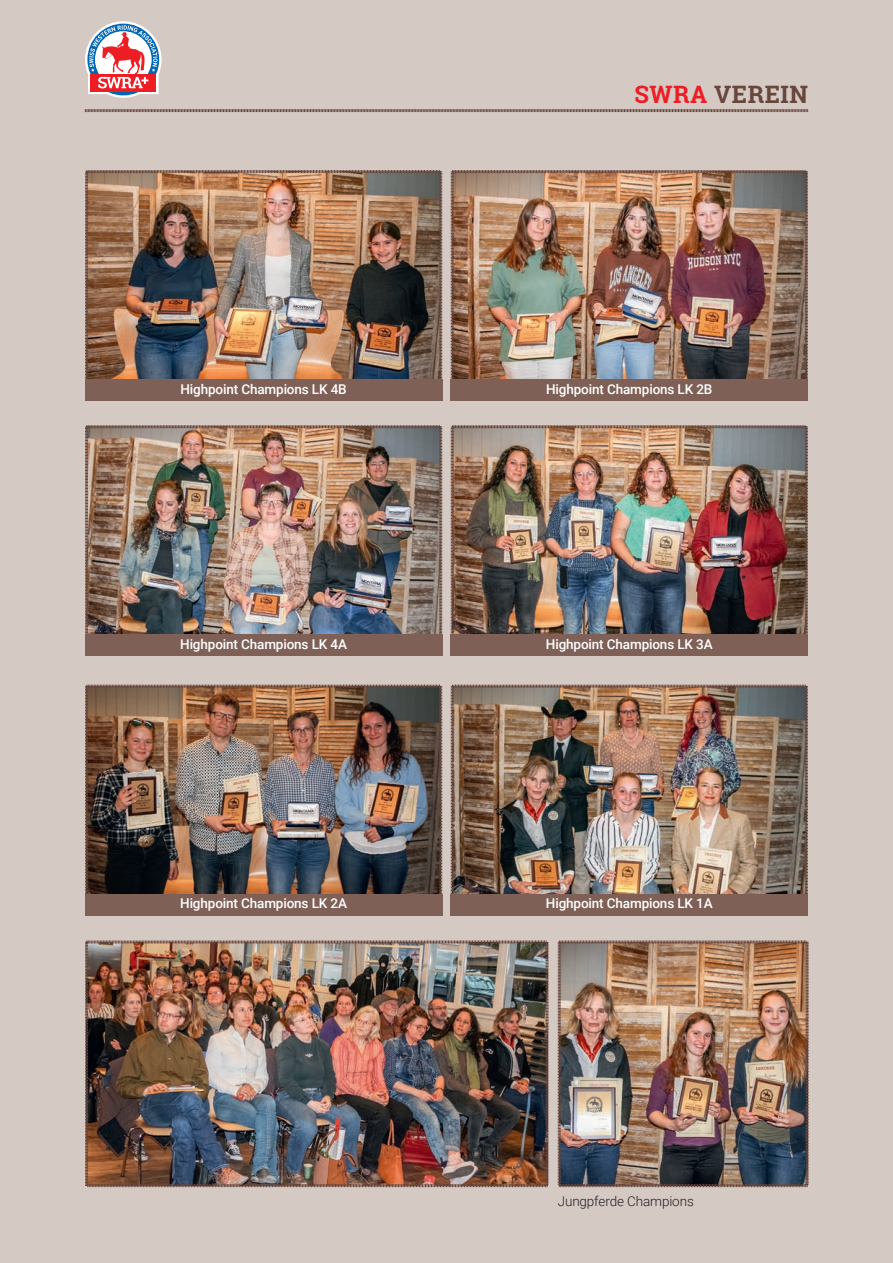
<style>
.page{position:relative;width:893px;height:1263px;background:#d5c9c4}
.page>*{position:absolute;margin:0;border:0;box-sizing:border-box;transform-origin:0 0}
.t1{font:700 24px "Roboto Slab";letter-spacing:.02em;color:#67463c}
.t2{font:500 13.5px "Roboto";letter-spacing:-.01em;color:#fff}
.t3{font:300 13.5px "Roboto";letter-spacing:-.01em;color:#231f20}
.s1{color:#ee1d23}
</style>
<div class="page">
<img style="left:85px;top:940px;width:464px;height:248px">
<img style="left:85px;top:170px;width:358px;height:213px">
<img style="left:85px;top:425px;width:358px;height:213px">
<img style="left:85px;top:684px;width:358px;height:214px">
<img style="left:450px;top:170px;width:358px;height:213px">
<img style="left:450px;top:425px;width:358px;height:213px">
<img style="left:450px;top:684px;width:358px;height:214px">
<img style="left:557px;top:940px;width:252px;height:248px">
<div style="left:85px;top:379px;width:357px;height:22px;background:#7e6056"></div>
<div style="left:85px;top:635px;width:357px;height:21px;background:#7e6056"></div>
<div style="left:85px;top:894px;width:357px;height:21px;background:#7e6056"></div>
<div style="left:451px;top:379px;width:357px;height:22px;background:#7e6056"></div>
<div style="left:451px;top:635px;width:357px;height:21px;background:#7e6056"></div>
<div style="left:451px;top:894px;width:357px;height:21px;background:#7e6056"></div>
<svg style="left:85px;top:109px;width:723px;height:3px;background:#8c726a"></svg>
<svg style="left:85px;top:21px;width:77px;height:77px"></svg>
<h1 class="t1" style="left:635px;top:78px;width:175px"><span class="s1">SWRA</span> VEREIN</h1>
<p class="t2" style="left:180px;top:379px;width:168px">Highpoint Champions LK 4B</p>
<p class="t2" style="left:546px;top:379px;width:168px">Highpoint Champions LK 2B</p>
<p class="t2" style="left:180px;top:634px;width:168px">Highpoint Champions LK 4A</p>
<p class="t2" style="left:546px;top:634px;width:168px">Highpoint Champions LK 3A</p>
<p class="t2" style="left:180px;top:894px;width:168px">Highpoint Champions LK 2A</p>
<p class="t2" style="left:546px;top:894px;width:168px">Highpoint Champions LK 1A</p>
<p class="t3" style="left:558px;top:1192px;width:138px">Jungpferde Champions</p>
</div>
